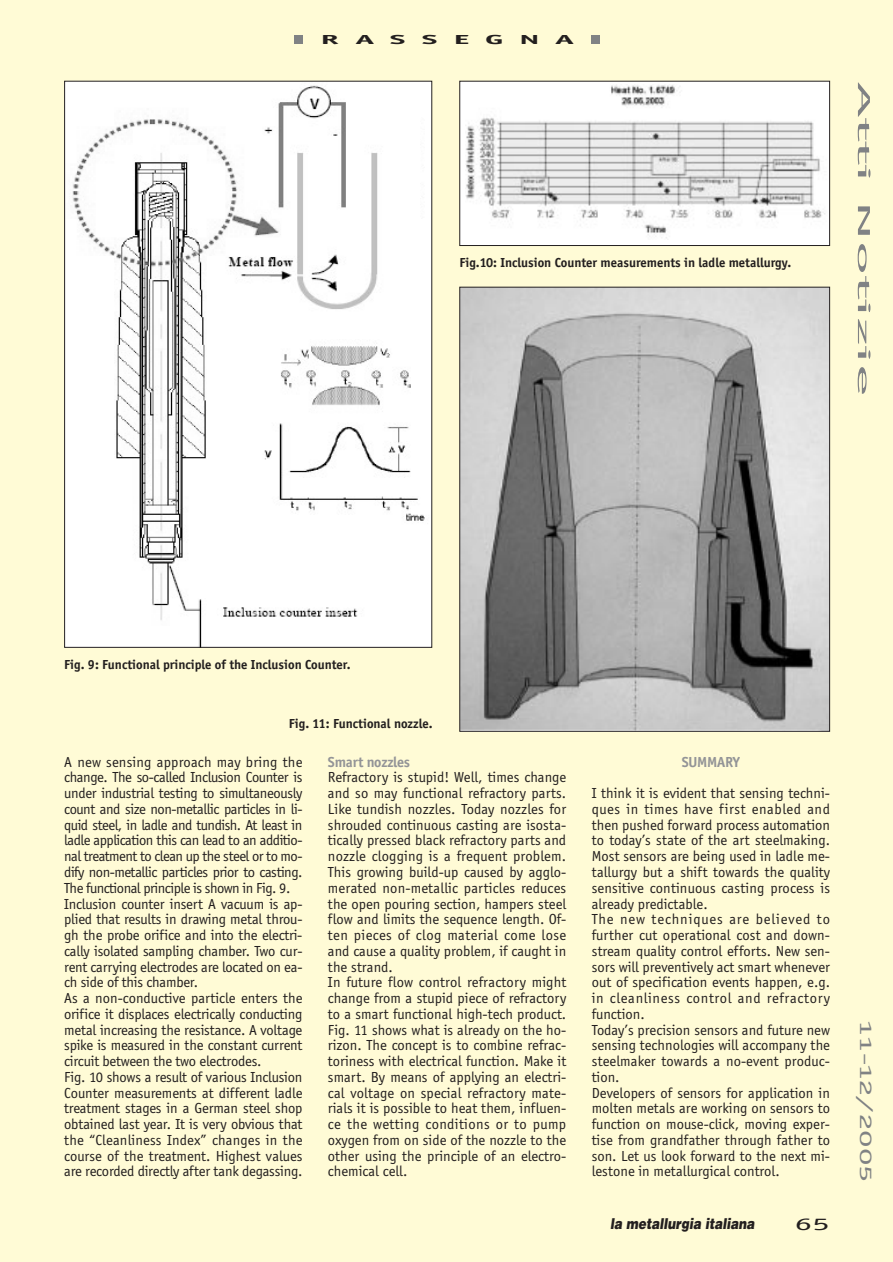
<style>
.page{position:relative;width:893px;height:1262px;background:#fff}
.page>*{position:absolute;margin:0;border:0;box-sizing:border-box;transform-origin:0 0}
.t1{font:18px "Officina Sans";color:#808284;scale:4 1}
.t2{font:18px "Officina Sans";color:#808284;scale:2 1}
.t3{font:18px "Officina Sans";color:#231f1f;scale:2 1}
.t4{font:15px/15.8px "Officina Sans";color:#231f1f}
.t5{font:italic 900 15px "Helvetica";color:#231f1f;scale:.8 1}
.t6{font:700 15px "Officina Sans";letter-spacing:-.015em;color:#939497}
.t7{font:700 13.5px "Officina Sans";color:#231f1f}
.t8{font:700 13.5px "Officina Sans";letter-spacing:.475em;color:#231f1f;scale:2.5 1}
.t9{font:700 13.5px "Officina Sans";color:#231f1f;scale:2.5 1}
</style>
<div class="page">
<div style="left:0;top:0;width:892px;height:1261px;background:#fffbd6"></div>
<div style="left:591px;top:36px;width:8px;height:8px;background:#808284"></div>
<div style="left:294px;top:36px;width:9px;height:8px;background:#808284"></div>
<img style="left:66px;top:83px;width:364px;height:562px">
<div style="left:460px;top:81px;width:369px;height:164px;background:#fff"></div>
<img style="left:466px;top:85px;width:359px;height:153px">
<div style="left:459px;top:81px;width:371px;height:165px;border:1px solid #231f1f"></div>
<img style="left:461px;top:289px;width:367px;height:440px">
<p class="t9" style="left:320px;top:34px;width:9px">R</p>
<p class="t8" style="left:356px;top:34px;width:89px">ASSEGNA</p>
<p class="t7" style="left:459px;top:258px;width:333px">Fig.10: Inclusion Counter measurements in ladle metallurgy.</p>
<p class="t1" style="left:870px;top:81px;width:80px;rotate:90deg">Atti Notizie</p>
<p class="t7" style="left:64px;top:659px;width:288px">Fig. 9: Functional principle of the Inclusion Counter.</p>
<p class="t7" style="left:289px;top:718px;width:145px">Fig. 11: Functional nozzle.</p>
<p class="t4" style="left:64px;top:755px;width:240px">A new sensing approach may bring the change. The so-called Inclusion Counter is under industrial testing to simultaneously count and size non-metallic particles in li&shy;quid steel, in ladle and tundish. At least in ladle application this can lead to an additio&shy;nal treatment to clean up the steel or to mo&shy;dify non-metallic particles prior to casting.<br>The functional principle is shown in Fig. 9.<br>Inclusion counter insert A vacuum is ap&shy;plied that results in drawing metal throu&shy;gh the probe orifice and into the electri&shy;cally isolated sampling chamber. Two cur&shy;rent carrying electrodes are located on ea&shy;ch side of this chamber.<br>As a non-conductive particle enters the orifice it displaces electrically conducting metal increasing the resistance. A voltage spike is measured in the constant current circuit between the two electrodes.<br>Fig. 10 shows a result of various Inclusion Counter measurements at different ladle treatment stages in a German steel shop obtained last year. It is very obvious that the “Cleanliness Index” changes in the course of the treatment. Highest values are recorded directly after tank degassing.</p>
<p class="t6" style="left:328px;top:756px;width:84px">Smart nozzles</p>
<p class="t4" style="left:328px;top:770px;width:240px">Refractory is stupid! Well, times change and so may functional refractory parts.<br>Like tundish nozzles. Today nozzles for shrouded continuous casting are isosta&shy;tically pressed black refractory parts and nozzle clogging is a frequent problem.<br>This growing build-up caused by agglo&shy;merated non-metallic particles reduces the open pouring section, hampers steel flow and limits the sequence length. Of&shy;ten pieces of clog material come lose and cause a quality problem, if caught in the strand.<br>In future flow control refractory might change from a stupid piece of refractory to a smart functional high-tech product.<br>Fig. 11 shows what is already on the ho&shy;rizon. The concept is to combine refrac&shy;toriness with electrical function. Make it smart. By means of applying an electri&shy;cal voltage on special refractory mate&shy;rials it is possible to heat them, influen&shy;ce the wetting conditions or to pump oxygen from on side of the nozzle to the other using the principle of an electro&shy;chemical cell.</p>
<p class="t6" style="left:681px;top:756px;width:60px">SUMMARY</p>
<p class="t4" style="left:591px;top:786px;width:240px">I think it is evident that sensing techni&shy;ques in times have first enabled and then pushed forward process automation to today’s state of the art steelmaking.<br>Most sensors are being used in ladle me&shy;tallurgy but a shift towards the quality sensitive continuous casting process is already predictable.<br>The new techniques are believed to further cut operational cost and down&shy;stream quality control efforts. New sen&shy;sors will preventively act smart whenever out of specification events happen, e.g. in cleanliness control and refractory function.<br>Today’s precision sensors and future new sensing technologies will accompany the steelmaker towards a no-event produc&shy;tion.<br>Developers of sensors for application in molten metals are working on sensors to function on mouse-click, moving exper&shy;tise from grandfather through father to son. Let us look forward to the next mi&shy;lestone in metallurgical control.</p>
<p class="t5" style="left:610px;top:1217px;width:182px">la metallurgia italiana</p>
<p class="t3" style="left:795px;top:1217px;width:19px">65</p>
<p class="t2" style="left:873px;top:1019px;width:83px;rotate:90deg">11-12/2005</p>
</div>
